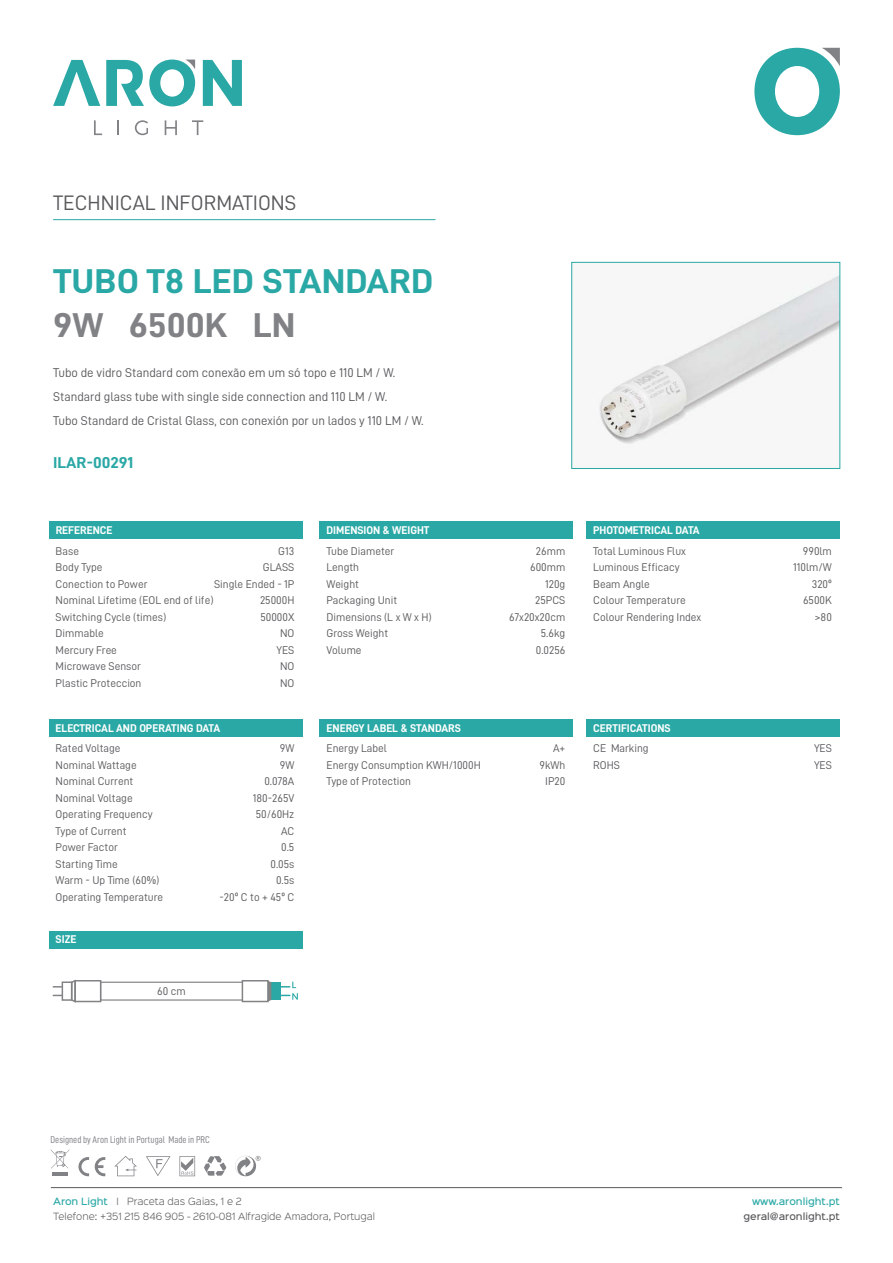
<style>
.page{position:relative;width:893px;height:1263px;background:#fff}
.page>*{position:absolute;margin:0;border:0;box-sizing:border-box;transform-origin:0 0}
.t1{font:34.5px "D DIN Bold";color:#2aa8a5;scale:1.08 1}
.t2{font:34.5px "D DIN Bold";color:#808285;scale:1.08 1}
.t3{font:21px "D DIN";color:#58595b}
.t4{font:15.75px "D DIN Bold";color:#2aa8a5;scale:1.08 1}
.t5{font:12.75px/24px "D DIN";color:#58595b}
.t6{font:11.25px/16.5px "D DIN";color:#58595b}
.t7{font:11.25px "D DIN Bold";color:#fff}
.t8{font:9.9px "D DIN Condensed";color:#808285}
.t9{font:300 9px/15px "Sinkin Sans 300";color:#58595b}
.t10{font:500 9px "Sinkin Sans 500";color:#58595b}
.t11{font:500 9px "Sinkin Sans 500";color:#2aa8a5}
.s1{font-family:"Sinkin Sans 500";font-weight:500;color:#2aa8a5}
</style>
<div class="page">
<svg style="left:203px;top:60px;width:39px;height:46px"></svg>
<svg style="left:53px;top:60px;width:47px;height:46px"></svg>
<svg style="left:106px;top:60px;width:89px;height:46px"></svg>
<svg style="left:94px;top:120px;width:8px;height:15px"></svg>
<svg style="left:117px;top:120px;width:2px;height:15px"></svg>
<svg style="left:135px;top:120px;width:13px;height:15px"></svg>
<svg style="left:165px;top:120px;width:12px;height:15px"></svg>
<svg style="left:192px;top:120px;width:11px;height:15px"></svg>
<svg style="left:754px;top:48px;width:86px;height:87px"></svg>
<hr style="left:51px;top:1187px;width:791px;height:1px;background:#58595b">
<img style="left:598px;top:272px;width:240px;height:175px">
<hr style="left:53px;top:219px;width:382px;height:1px;background:#2aa8a5">
<div style="left:571px;top:262px;width:269px;height:207px;border:1px solid #2aa8a5"></div>
<svg style="left:179px;top:1156px;width:16px;height:20px"></svg>
<svg style="left:146px;top:1156px;width:25px;height:20px"></svg>
<svg style="left:204px;top:1156px;width:22px;height:20px"></svg>
<svg style="left:114px;top:1156px;width:23px;height:20px"></svg>
<svg style="left:78px;top:1157px;width:11px;height:19px"></svg>
<svg style="left:95px;top:1157px;width:10px;height:19px"></svg>
<hr style="left:52px;top:1172px;width:16px;height:4px;background:#808285">
<svg style="left:51px;top:1149px;width:19px;height:19px"></svg>
<svg style="left:235px;top:1156px;width:26px;height:20px"></svg>
<div style="left:49px;top:522px;width:253px;height:17px;background:#2aa8a5"></div>
<div style="left:320px;top:522px;width:253px;height:17px;background:#2aa8a5"></div>
<div style="left:586px;top:522px;width:254px;height:17px;background:#2aa8a5"></div>
<div style="left:49px;top:931px;width:253px;height:17px;background:#2aa8a5"></div>
<div style="left:49px;top:719px;width:253px;height:17px;background:#2aa8a5"></div>
<div style="left:320px;top:719px;width:253px;height:17px;background:#2aa8a5"></div>
<div style="left:586px;top:719px;width:254px;height:17px;background:#2aa8a5"></div>
<div style="left:100px;top:982px;width:143px;height:18px;border:1px solid #818385"></div>
<div style="left:74px;top:980px;width:27px;height:22px;border:1px solid #818385"></div>
<div style="left:62px;top:981px;width:10px;height:20px;border:1px solid #818385"></div>
<svg style="left:70px;top:979px;width:7px;height:24px"></svg>
<div style="left:242px;top:980px;width:27px;height:22px;border:1px solid #818385"></div>
<div style="left:271px;top:982px;width:10px;height:18px;background:#2aa8a5"></div>
<svg style="left:268px;top:981px;width:3px;height:20px"></svg>
<svg style="left:281px;top:982px;width:17px;height:18px"></svg>
<h2 class="t3" style="left:53px;top:191px;width:245px">TECHNICAL INFORMATIONS</h2>
<h1 class="t1" style="left:53px;top:262px;width:354px">TUBO T8 LED STANDARD</h1>
<h1 class="t2" style="left:53px;top:306px;width:226px">9W 6500K LN</h1>
<p class="t5" style="left:53px;top:360px;width:372px">Tubo de vidro Standard com conexão em um só topo e 110 LM / W.<br>Standard glass tube with single side connection and 110 LM / W.<br>Tubo Standard de Cristal Glass, con conexión por un lados y 110 LM / W.</p>
<h3 class="t4" style="left:53px;top:454px;width:76px">ILAR-00291</h3>
<p class="t7" style="left:56px;top:524px;width:58px">REFERENCE</p>
<p class="t7" style="left:327px;top:524px;width:104px">DIMENSION &amp; WEIGHT</p>
<p class="t7" style="left:593px;top:524px;width:108px">PHOTOMETRICAL DATA</p>
<p class="t6" style="left:56px;top:542px;width:159px">Base<br>Body Type<br>Conection to Power<br>Nominal Lifetime (EOL end of life)<br>Switching Cycle (times)<br>Dimmable<br>Mercury Free<br>Microwave Sensor<br>Plastic Proteccion</p>
<p class="t6" style="left:214px;top:542px;width:82px;text-align:right">G13<br>GLASS<br>Single Ended - 1P<br>25000H<br>50000X<br>NO<br>YES<br>NO<br>NO</p>
<p class="t6" style="left:327px;top:542px;width:107px">Tube Diameter<br>Length<br>Weight<br>Packaging Unit<br>Dimensions (L x W x H)<br>Gross Weight<br>Volume</p>
<p class="t6" style="left:509px;top:542px;width:58px;text-align:right">26mm<br>600mm<br>120g<br>25PCS<br>67x20x20cm<br>5.6kg<br>0.0256</p>
<p class="t6" style="left:593px;top:542px;width:110px">Total Luminous Flux<br>Luminous Efficacy<br>Beam Angle<br>Colour Temperature<br>Colour Rendering Index</p>
<p class="t6" style="left:793px;top:542px;width:40px;text-align:right">990lm<br>110lm/W<br>320º<br>6500K &gt;80</p>
<p class="t7" style="left:56px;top:721px;width:166px">ELECTRICAL AND OPERATING DATA</p>
<p class="t7" style="left:327px;top:721px;width:136px">ENERGY LABEL &amp; STANDARS</p>
<p class="t7" style="left:593px;top:721px;width:79px">CERTIFICATIONS</p>
<p class="t6" style="left:56px;top:740px;width:109px">Rated Voltage<br>Nominal Wattage<br>Nominal Current<br>Nominal Voltage<br>Operating Frequency<br>Type of Current<br>Power Factor<br>Starting Time<br>Warm - Up Time (60%)<br>Operating Temperature</p>
<p class="t6" style="left:219px;top:740px;width:76px;text-align:right">9W<br>9W<br>0.078A<br>180-265V<br>50/60Hz<br>AC<br>0.5<br>0.05s<br>0.5s<br>-20º C to + 45º C</p>
<p class="t6" style="left:327px;top:740px;width:156px">Energy Label<br>Energy Consumption KWH/1000H<br>Type of Protection</p>
<p class="t6" style="left:539px;top:740px;width:27px;text-align:right">A+<br>9kWh<br>IP20</p>
<p class="t6" style="left:593px;top:740px;width:57px">CE Marking<br>ROHS</p>
<p class="t6" style="left:814px;top:740px;width:19px">YES<br>YES</p>
<p class="t7" style="left:56px;top:933px;width:22px">SIZE</p>
<p class="t6" style="left:157px;top:983px;width:30px">60 cm</p>
<p class="t8" style="left:51px;top:1134px;width:161px">Designed by Aron Light in Portugal Made in PRC</p>
<p class="t9" style="left:53px;top:1193px;width:323px"><span class="s1">Aron Light</span> I Praceta das Gaias, 1 e 2<br>Telefone: +351 215 846 905 - 2610-081 Alfragide Amadora, Portugal</p>
<p class="t11" style="left:752px;top:1194px;width:89px">www.aronlight.pt</p>
<p class="t10" style="left:743px;top:1209px;width:98px">geral@aronlight.pt</p>
</div>
